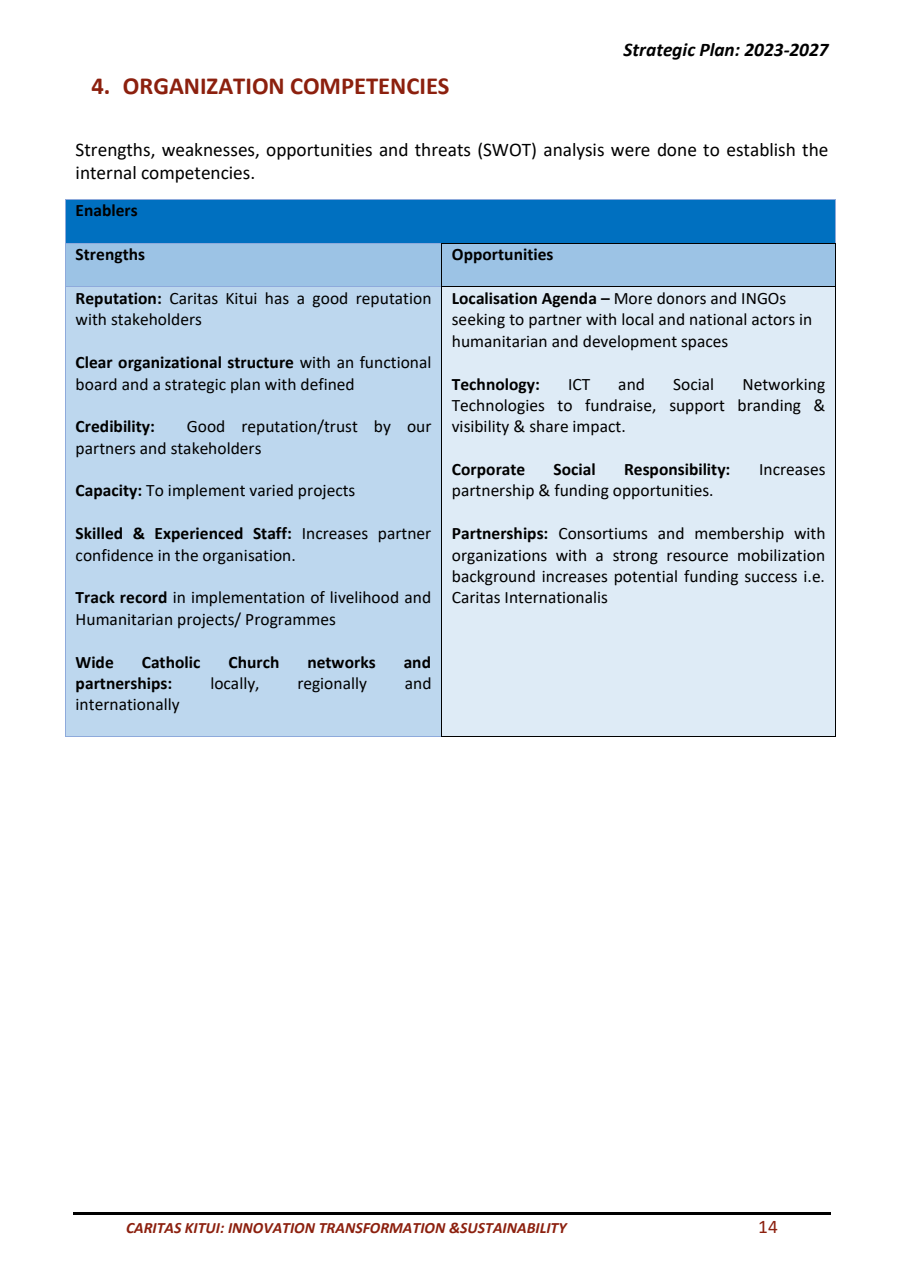
<style>
.page{position:relative;width:904px;height:1276px;background:#fff}
.page>*{position:absolute;margin:0;border:0;box-sizing:border-box;transform-origin:0 0}
.t1{font:700 24.5px "Calibri";color:#8c200e}
.t2{font:19.25px/23.4px "Calibri";color:#000}
.t3{font:italic 700 19.25px "Calibri";color:#000}
.t4{font:19.25px "Calibri";color:#8c200e}
.t5{font:17.5px/21.3px "Calibri";color:#000}
.t6{font:700 17.5px "Calibri";color:#000}
.t7{font:italic 700 15.75px "Calibri";color:#8c200e}
.s1{font-weight:700}
</style>
<div class="page">
<hr style="left:73px;top:1211px;width:758px;height:3px;background:#000">
<div style="left:66px;top:199px;width:769px;height:44px;background:#0070c0"></div>
<hr style="left:66px;top:198px;width:769px;height:1px;background:#8eaadb">
<hr style="left:65px;top:199px;width:1px;height:44px;background:#8eaadb">
<hr style="left:835px;top:199px;width:1px;height:44px;background:#8eaadb">
<div style="left:66px;top:243px;width:375px;height:43px;background:#9cc3e5"></div>
<div style="left:442px;top:243px;width:393px;height:43px;background:#9cc3e5"></div>
<hr style="left:66px;top:243px;width:375px;height:1px;background:#8eaadb">
<hr style="left:442px;top:243px;width:393px;height:1px;background:#000">
<hr style="left:65px;top:243px;width:1px;height:43px;background:#8eaadb">
<hr style="left:441px;top:243px;width:1px;height:43px;background:#000">
<hr style="left:835px;top:243px;width:1px;height:43px;background:#000">
<div style="left:66px;top:287px;width:375px;height:449px;background:#bdd7ee"></div>
<div style="left:442px;top:287px;width:393px;height:449px;background:#deebf6"></div>
<hr style="left:66px;top:286px;width:375px;height:1px;background:#8eaadb">
<hr style="left:442px;top:286px;width:393px;height:1px;background:#000">
<hr style="left:65px;top:287px;width:1px;height:449px;background:#8eaadb">
<hr style="left:66px;top:736px;width:375px;height:1px;background:#8eaadb">
<hr style="left:441px;top:287px;width:1px;height:449px;background:#000">
<hr style="left:442px;top:736px;width:393px;height:1px;background:#000">
<hr style="left:835px;top:287px;width:1px;height:449px;background:#000">
<p class="t1" style="left:91px;top:68px;width:359px">4. ORGANIZATION COMPETENCIES</p>
<p class="t3" style="left:623px;top:36px;width:206px">Strategic Plan: 2023-2027</p>
<p class="t2" style="left:76px;top:137px;width:754px">Strengths, weaknesses, opportunities and threats (SWOT) analysis were done to establish the internal competencies.</p>
<p class="t6" style="left:76px;top:198px;width:64px">Enablers</p>
<p class="t6" style="left:76px;top:242px;width:71px">Strengths</p>
<p class="t6" style="left:452px;top:242px;width:103px">Opportunities</p>
<p class="t5" style="left:76px;top:287px;width:357px"><span class="s1">Reputation:</span> Caritas Kitui has a good reputation with stakeholders</p>
<p class="t5" style="left:76px;top:351px;width:357px"><span class="s1">Clear organizational structure</span> with an functional board and a strategic plan with defined</p>
<p class="t6" style="left:76px;top:414px;width:81px">Credibility:</p>
<p class="t5" style="left:452px;top:287px;width:362px"><span class="s1">Localisation Agenda –</span> More donors and INGOs seeking to partner with local and national actors in humanitarian and development spaces</p>
<p class="t6" style="left:452px;top:371px;width:89px">Technology:</p>
<p class="t5" style="left:568px;top:373px;width:24px">ICT</p>
<p class="t5" style="left:618px;top:373px;width:28px">and</p>
<p class="t5" style="left:673px;top:373px;width:42px">Social</p>
<p class="t5" style="left:452px;top:373px;width:375px;text-align:justify;text-indent:290px">Networking Technologies to fundraise, support branding &amp; visibility &amp; share impact.</p>
<p class="t6" style="left:452px;top:457px;width:75px">Corporate</p>
<p class="t6" style="left:553px;top:457px;width:44px">Social</p>
<p class="t6" style="left:624px;top:457px;width:108px">Responsibility:</p>
<p class="t5" style="left:759px;top:458px;width:68px">Increases</p>
<p class="t5" style="left:452px;top:479px;width:263px">partnership &amp; funding opportunities.</p>
<p class="t5" style="left:452px;top:522px;width:375px;text-align:justify"><span class="s1">Partnerships:</span> Consortiums and membership with organizations with a strong resource mobilization background increases potential funding success i.e.<br>Caritas Internationalis</p>
<p class="t5" style="left:76px;top:415px;width:357px;text-indent:111px">Good reputation/trust by our partners and stakeholders</p>
<p class="t5" style="left:76px;top:479px;width:281px"><span class="s1">Capacity:</span> To implement varied projects</p>
<p class="t5" style="left:76px;top:522px;width:357px"><span class="s1">Skilled &amp; Experienced Staff:</span> Increases partner confidence in the organisation.</p>
<p class="t5" style="left:76px;top:586px;width:357px"><span class="s1">Track record</span> in implementation of livelihood and<br>Humanitarian projects/ Programmes</p>
<p class="t6" style="left:76px;top:649px;width:40px">Wide</p>
<p class="t6" style="left:142px;top:649px;width:60px">Catholic</p>
<p class="t6" style="left:228px;top:649px;width:53px">Church</p>
<p class="t6" style="left:307px;top:649px;width:70px">networks</p>
<p class="t6" style="left:403px;top:649px;width:29px">and</p>
<p class="t6" style="left:76px;top:670px;width:98px">partnerships:</p>
<p class="t5" style="left:210px;top:672px;width:51px">locally,</p>
<p class="t5" style="left:297px;top:672px;width:71px">regionally</p>
<p class="t5" style="left:405px;top:672px;width:28px">and</p>
<p class="t5" style="left:76px;top:693px;width:105px">internationally</p>
<p class="t7" style="left:126px;top:1216px;width:442px">CARITAS KITUI: INNOVATION TRANSFORMATION &amp;SUSTAINABILITY</p>
<p class="t4" style="left:758px;top:1213px;width:21px">14</p>
</div>
